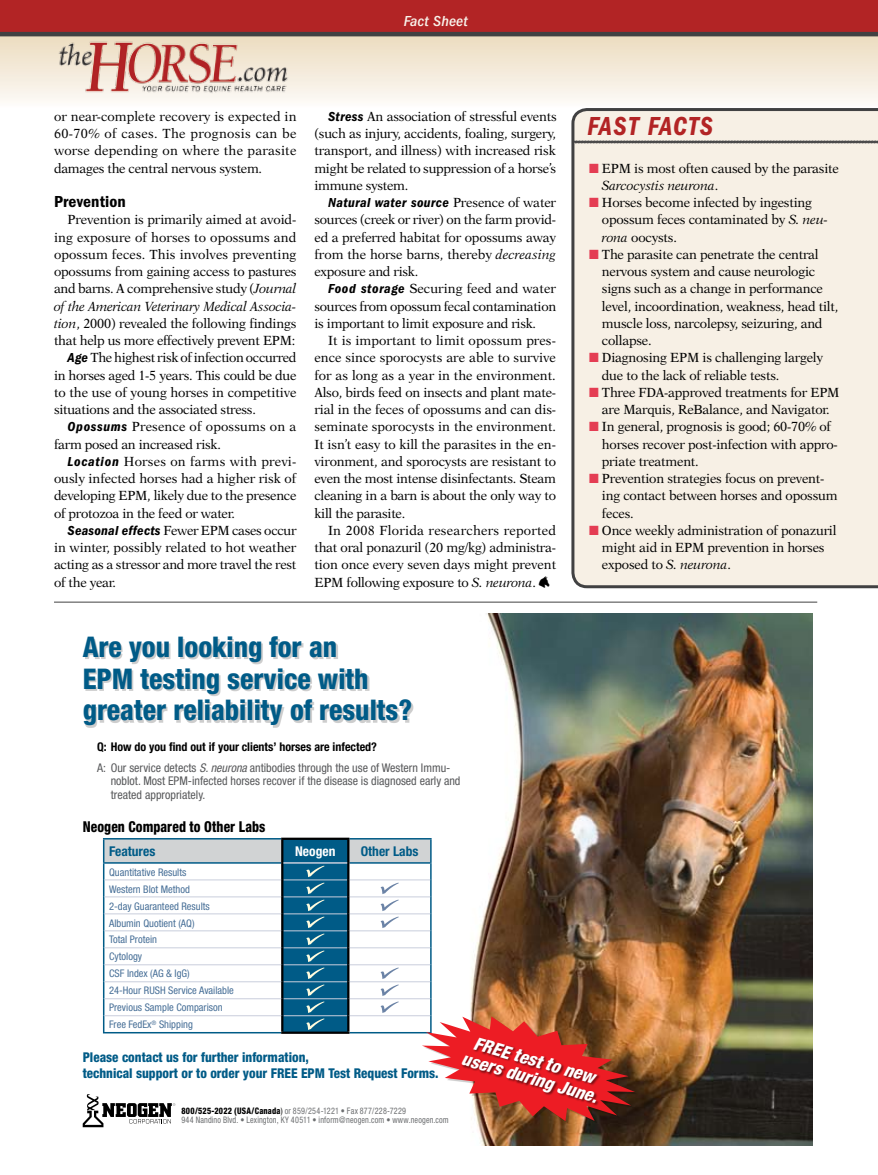
<style>
.page{position:relative;width:878px;height:1175px;background:#fff}
.page>*{position:absolute;margin:0;border:0;box-sizing:border-box;transform-origin:0 0}
.t1{font:800 condensed 28.5px/31.5px "Helvetica Neue";color:#005b87}
.t2{font:27px "ITC Franklin Gothic Std Dm Cd It";letter-spacing:.05em;color:#b22425;scale:.96 1}
.t3{font:italic 800 condensed 18px "Helvetica Neue";color:#fff}
.t4{font:16.5px "ITC Franklin Gothic Std Dm Cd";letter-spacing:.01em;color:#000;scale:1.05 1}
.t5{font:800 condensed 15px "Helvetica Neue";letter-spacing:.005em;color:#000;scale:.9 1}
.t6{font:italic 500 condensed 15px "ITC Franklin Gothic Std";letter-spacing:.01em;color:#f8f2ea;scale:1.05 1}
.t7{font:800 condensed 13.5px "Helvetica Neue";color:#005b87}
.t8{font:13.5px "ITC Franklin Gothic Std Dm Cd It";letter-spacing:.03em;color:#000;scale:1.05 1}
.t9{font:700 condensed 13.5px "Helvetica Neue";color:#005b87}
.t10{font:700 condensed 13.5px "Helvetica Neue";color:#fff}
.t11{font:13.35px/17.2px "New Aster LT Std";letter-spacing:-.015em;color:#000;scale:.96 1}
.t12{font:13.35px "New Aster LT Std";letter-spacing:.01em;color:#000;scale:.96 1}
.t13{font:italic 13.35px "New Aster LT Std";letter-spacing:-.02em;color:#000;scale:.96 1}
.t14{font:13.35px "New Aster LT Std";letter-spacing:.015em;color:#000;scale:.96 1}
.t15{font:condensed 12px/20.2px "Helvetica Neue";color:#58595b}
.t16{font:condensed 10.5px/17px "Helvetica Neue";color:#476f97}
.t17{font:condensed 9px/9px "Helvetica Neue";letter-spacing:.02em;color:#6d6f71;scale:.9 1}
.s1{font-style:italic}
.s2{font-family:"ITC Franklin Gothic Std Dm Cd It";font-size:13.5px}
.s3{font-family:"New Aster LT Std";font-size:13.35px}
.s4{font-family:"Blood Horse Bats";font-size:15px}
.s5{font-weight:700;color:#000}
.s6{color:#e43d53}
.s7{font-weight:800;color:#000}
.s8{color:#000}
</style>
<div class="page">
<div style="left:0;top:0;width:878px;height:36px;background:#b22425"></div>
<div style="left:0;top:32px;width:878px;height:80px;background:linear-gradient(to bottom,#e3d3b6,#fff)"></div>
<hr style="left:0;top:32px;width:878px;height:4px;background:#414142">
<img style="left:54px;top:36px;width:240px;height:60px">
<div style="left:571px;top:108px;width:307px;height:480px;background:#f7f0e5"></div>
<svg style="left:572px;top:140px;width:306px;height:4px"></svg>
<hr style="left:54px;top:602px;width:763px;height:1px;background:#414142">
<img style="left:82px;top:614px;width:730px;height:531px">
<hr style="left:281px;top:837px;width:68px;height:3px;background:#000">
<div style="left:85px;top:638px;width:328px;height:89px;background:#000;opacity:.2"></div>
<svg style="left:83px;top:838px;width:552px;height:289px"></svg>
<div style="left:461px;top:1036px;width:140px;height:69px;background:#000;opacity:.5"></div>
<p class="t6" style="left:403px;top:12px;width:63px">Fact Sheet</p>
<p class="t11" style="left:54px;top:108px;width:254px;text-align:justify">or near-complete recovery is expected in 60-70% of cases. The prognosis can be worse depending on where the parasite damages the central nervous system.</p>
<p class="t4" style="left:54px;top:192px;width:70px">Prevention</p>
<p class="t11" style="left:68px;top:211px;width:240px">Prevention is primarily aimed at avoid-</p>
<p class="t12" style="left:54px;top:229px;width:254px">ing exposure of horses to opossums and</p>
<p class="t12" style="left:54px;top:246px;width:254px">opossum feces. This involves preventing</p>
<p class="t11" style="left:54px;top:263px;width:254px">opossums from gaining access to pastures</p>
<p class="t11" style="left:54px;top:280px;width:254px">and barns. A comprehensive study (<span class="s1">Journal</span></p>
<p class="t13" style="left:54px;top:298px;width:254px">of the American Veterinary Medical Associa-</p>
<p class="t11" style="left:54px;top:315px;width:254px"><span class="s1">tion</span>, 2000) revealed the following findings</p>
<p class="t11" style="left:54px;top:332px;width:253px">that help us more effectively prevent EPM:</p>
<p class="t11" style="left:68px;top:349px;width:240px"><span class="s2">Age</span> The highest risk of infection occurred</p>
<p class="t11" style="left:54px;top:366px;width:254px">in horses aged 1-5 years. This could be due</p>
<p class="t11" style="left:54px;top:384px;width:254px">to the use of young horses in competitive</p>
<p class="t11" style="left:54px;top:401px;width:212px">situations and the associated stress.</p>
<p class="t12" style="left:68px;top:419px;width:240px"><span class="s2">Opossums</span> Presence of opossums on a</p>
<p class="t11" style="left:54px;top:435px;width:175px">farm posed an increased risk.</p>
<p class="t14" style="left:68px;top:453px;width:240px"><span class="s2">Location</span> Horses on farms with previ-</p>
<p class="t11" style="left:54px;top:470px;width:254px">ously infected horses had a higher risk of</p>
<p class="t11" style="left:54px;top:487px;width:254px">developing EPM, likely due to the presence</p>
<p class="t11" style="left:54px;top:504px;width:190px">of protozoa in the feed or water.</p>
<p class="t11" style="left:68px;top:522px;width:240px"><span class="s2">Seasonal effects</span> Fewer EPM cases occur</p>
<p class="t11" style="left:54px;top:539px;width:254px">in winter, possibly related to hot weather</p>
<p class="t11" style="left:54px;top:556px;width:254px">acting as a stressor and more travel the rest</p>
<p class="t11" style="left:54px;top:573px;width:66px">of the year.</p>
<p class="t11" style="left:314px;top:108px;width:254px;text-align:justify;text-indent:14px"><span class="s2">Stress</span> An association of stressful events (such as injury, accidents, foaling, surgery, transport, and illness) with increased risk might be related to suppression of a horse’s immune system.</p>
<p class="t8" style="left:328px;top:195px;width:219px">Natural water source <span class="s3">Presence of water</span></p>
<p class="t11" style="left:314px;top:211px;width:253px;text-align:justify">sources (creek or river) on the farm provid&shy;ed a preferred habitat for opossums away from the horse barns, thereby <span class="s1">decreasing </span>exposure and risk.</p>
<p class="t11" style="left:314px;top:280px;width:253px;text-align:justify;text-indent:14px"><span class="s2">Food storage</span> Securing feed and water sources from opossum fecal contamination is important to limit exposure and risk.</p>
<p class="t11" style="left:314px;top:332px;width:253px;text-align:justify;text-indent:14px">It is important to limit opossum pres&shy;ence since sporocysts are able to survive for as long as a year in the environment.<br>Also, birds feed on insects and plant mate&shy;rial in the feces of opossums and can dis&shy;seminate sporocysts in the environment.<br>It isn’t easy to kill the parasites in the en&shy;vironment, and sporocysts are resistant to even the most intense disinfectants. Steam cleaning in a barn is about the only way to kill the parasite.</p>
<p class="t11" style="left:314px;top:522px;width:262px;text-indent:14px">In 2008 Florida researchers reported that oral ponazuril (20 mg/kg) administra&shy;tion once every seven days might prevent EPM following exposure to <span class="s1">S. neurona</span>. <span class="s4">h-</span></p>
<h1 class="t1" style="left:83px;top:630px;width:331px">Are you looking for an<br>EPM testing service with greater reliability of results?</h1>
<p class="t15" style="left:97px;top:737px;width:355px"><span class="s5">Q: How do you find out if your clients’ horses are infected?<br></span>A: Our service detects <span class="s1">S. neurona</span> antibodies through the use of Western Immu-</p>
<p class="t15" style="left:111px;top:774px;width:351px;line-height:13.5px">noblot. Most EPM-infected horses recover if the disease is diagnosed early and treated appropriately.</p>
<p class="t5" style="left:83px;top:817px;width:204px">Neogen Compared to Other Labs</p>
<p class="t9" style="left:109px;top:843px;width:48px">Features</p>
<p class="t10" style="left:295px;top:843px;width:42px">Neogen</p>
<p class="t9" style="left:361px;top:843px;width:59px">Other Labs</p>
<p class="t16" style="left:109px;top:863px;width:126px">Quantitative Results<br>Western Blot Method<br>2-day Guaranteed Results<br>Albumin Quotient (AQ)<br>Total Protein<br>Cytology<br>CSF Index (AG &amp; IgG)<br>24-Hour RUSH Service Available<br>Previous Sample Comparison<br>Free FedEx<sup>®</sup> Shipping</p>
<h2 class="t2" style="left:587px;top:111px;width:129px">Fas t Facts</h2>
<p class="t11" style="left:602px;top:159px;width:248px;text-indent:-13px"><span class="s6">■</span> EPM is most often caused by the parasite<br><span class="s1">Sarcocystis neurona</span>.</p>
<p class="t11" style="left:602px;top:194px;width:237px;text-indent:-13px"><span class="s6">■</span> Horses become infected by ingesting opossum feces contaminated by <span class="s1">S. neu&shy;rona</span> oocysts.</p>
<p class="t11" style="left:602px;top:246px;width:248px;text-indent:-13px"><span class="s6">■</span> The parasite can penetrate the central nervous system and cause neurologic signs such as a change in performance level, incoordination, weakness, head tilt, muscle loss, narcolepsy, seizuring, and collapse.</p>
<p class="t11" style="left:602px;top:349px;width:232px;text-indent:-13px"><span class="s6">■</span> Diagnosing EPM is challenging largely due to the lack of reliable tests.</p>
<p class="t11" style="left:589px;top:384px;width:262px;text-align:center"><span class="s6">■</span> Three FDA-approved treatments for EPM are Marquis, ReBalance, and Navigator.</p>
<p class="t11" style="left:602px;top:418px;width:247px;text-indent:-13px"><span class="s6">■</span> In general, prognosis is good; 60-70% of horses recover post-infection with appro&shy;priate treatment.</p>
<p class="t11" style="left:602px;top:470px;width:247px;text-indent:-13px"><span class="s6">■</span> Prevention strategies focus on prevent&shy;ing contact between horses and opossum feces.</p>
<p class="t11" style="left:602px;top:522px;width:246px;text-indent:-13px"><span class="s6">■</span> Once weekly administration of ponazuril might aid in EPM prevention in horses exposed to <span class="s1">S. neurona</span>.</p>
<h3 class="t3" style="left:477px;top:1032px;width:127px;rotate:16deg">FREE test to new</h3>
<p class="t7" style="left:83px;top:1048px;width:228px">Please contact us for further information,</p>
<h3 class="t3" style="left:465px;top:1047px;width:142px;rotate:16deg">users during June.</h3>
<p class="t7" style="left:83px;top:1065px;width:357px">technical support or to order your FREE EPM Test Request Forms.</p>
<p class="t17" style="left:181px;top:1106px;width:298px"><span class="s7">800/525-2022 (USA/Canada</span><span class="s8">)</span> or 859/254-1221 • Fax 877/228-7229<br>944 Nandino Blvd. • Lexington, KY 40511 • inform@neogen.com • www.neogen.com</p>
</div>
